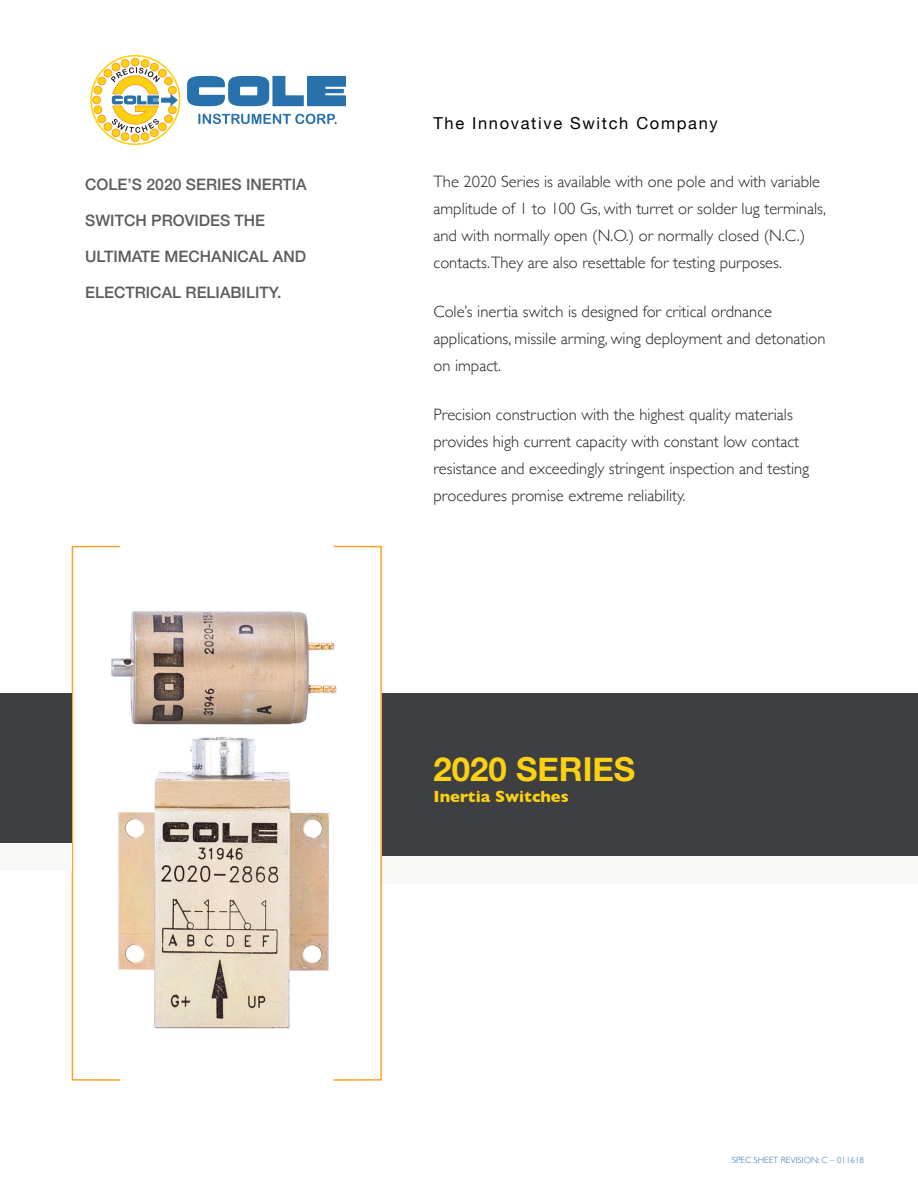
<style>
.page{position:relative;width:918px;height:1188px;background:#fff}
.page>*{position:absolute;margin:0;border:0;box-sizing:border-box;transform-origin:0 0}
._22pt_AG_Book_Round{font:700 33px "Helvetica Neue";color:#fcd111}
.t1{font:300 16.5px/27px "Gill Sans";color:#231f20}
.t2{font:16.5px "Helvetica Neue";letter-spacing:.1em;color:#000}
._11pt__Gill_Sans_Bol{font:700 16.5px "Gill Sans";color:#fcd111}
._10_5_pts_-_Dark_Gra{font:500 15.75px "Helvetica Neue";color:#5e5b5d}
.t3{font:300 9px "Gill Sans";color:#2a72af}
</style>
<div class="page">
<svg style="left:187px;top:76px;width:159px;height:30px"></svg>
<svg style="left:198px;top:114px;width:139px;height:10px"></svg>
<div style="left:90px;top:55px;width:90px;height:90px;border:2px solid #fcd111;border-radius:50%"></div>
<svg style="left:92px;top:58px;width:85px;height:84px"></svg>
<div style="left:72px;top:546px;width:49px;height:535px;border:2px solid #f9a229"></div>
<div style="left:333px;top:546px;width:49px;height:535px;border:2px solid #f9a229"></div>
<div style="left:0;top:693px;width:72px;height:164px;background:#3d3f41"></div>
<div style="left:382px;top:693px;width:536px;height:164px;background:#3d3f41"></div>
<div style="left:383px;top:857px;width:535px;height:27px;background:#f8f8f7"></div>
<div style="left:0;top:843px;width:72px;height:27px;background:#f8f8f7"></div>
<img style="left:111px;top:597px;width:226px;height:432px">
<p class="_10_5_pts_-_Dark_Gra" style="left:85px;top:172px;width:223px">COLE’S 2020 SERIES INERTIA</p>
<p class="_10_5_pts_-_Dark_Gra" style="left:85px;top:208px;width:181px">SWITCH PROVIDES THE</p>
<p class="_10_5_pts_-_Dark_Gra" style="left:85px;top:244px;width:222px">ULTIMATE MECHANICAL AND</p>
<p class="_10_5_pts_-_Dark_Gra" style="left:85px;top:280px;width:198px">ELECTRICAL RELIABILITY.</p>
<p class="t2" style="left:434px;top:111px;width:286px">The Innovative Switch Company</p>
<p class="t1" style="left:434px;top:168px;width:394px">The 2020 Series is available with one pole and with variable amplitude of 1 to 100 Gs, with turret or solder lug terminals, and with normally open (N.O.) or normally closed (N.C.) contacts.They are also resettable for testing purposes.</p>
<p class="t1" style="left:434px;top:297px;width:394px">Cole’s inertia switch is designed for critical ordnance applications, missile arming, wing deployment and detonation on impact.</p>
<p class="t1" style="left:434px;top:400px;width:377px">Precision construction with the highest quality materials provides high current capacity with constant low contact resistance and exceedingly stringent inspection and testing procedures promise extreme reliability.</p>
<p class="_22pt_AG_Book_Round" style="left:434px;top:743px;width:203px">2020 SERIES</p>
<p class="_11pt__Gill_Sans_Bol" style="left:434px;top:783px;width:137px">Inertia Switches</p>
<p class="t3" style="left:732px;top:1153px;width:134px">SPEC SHEET REVISION: C – 011618</p>
</div>
